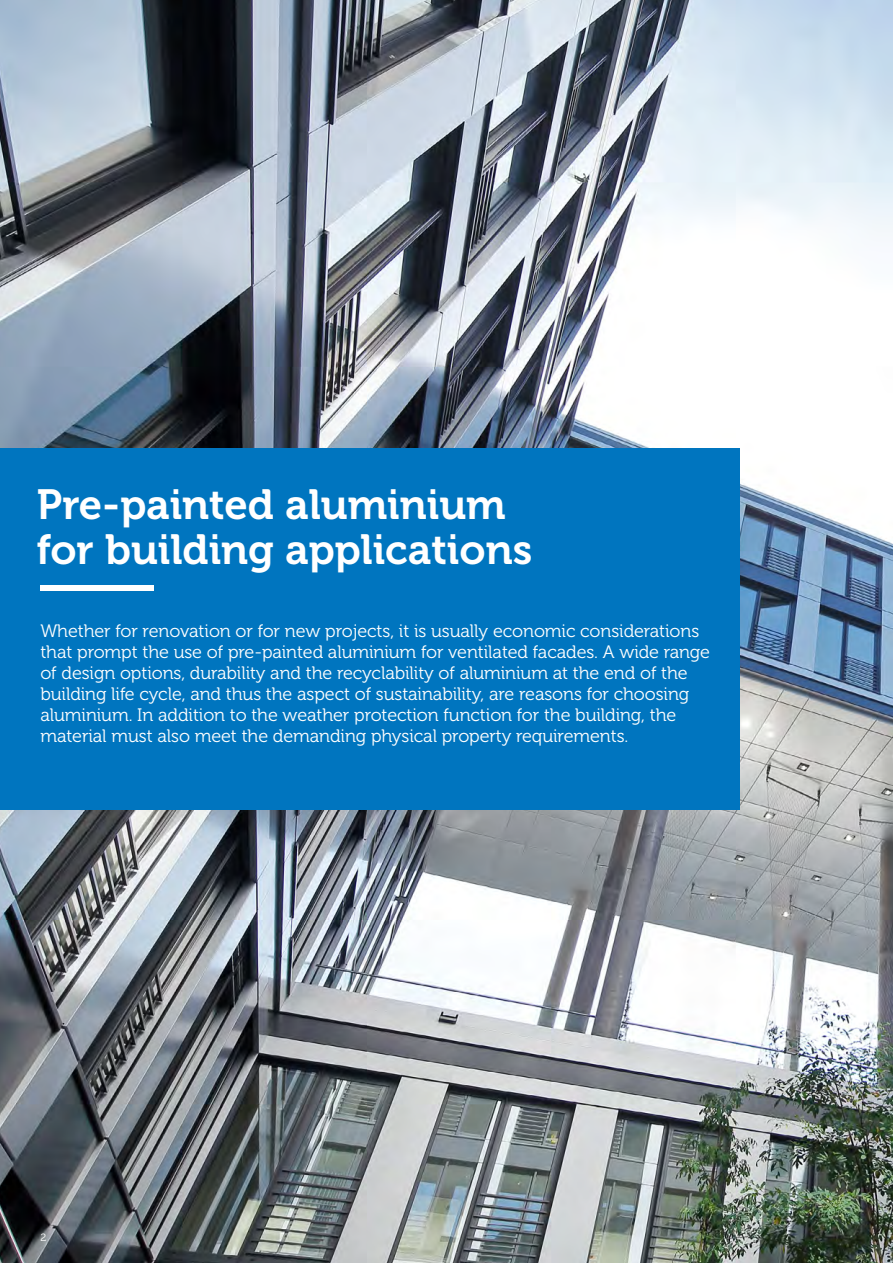
<style>
.page{position:relative;width:893px;height:1263px;background:#fff}
.page>*{position:absolute;margin:0;border:0;box-sizing:border-box;transform-origin:0 0}
.t1{font:42px/45px "Museo 700";color:#fff}
.t2{font:18px/21px "Museo 300";letter-spacing:-.005em;color:#fff}
.t3{font:10.5px "Museo 300";color:#fff}
</style>
<div class="page">
<img style="left:0;top:0;width:893px;height:1263px">
<div style="left:0;top:448px;width:739px;height:361px;background:#0075bf"></div>
<div style="left:40px;top:585px;width:113px;height:6px;background:#fff"></div>
<h1 class="t1" style="left:37px;top:482px;width:497px">Pre-painted aluminium for building applications</h1>
<p class="t2" style="left:40px;top:620px;width:671px">Whether for renovation or for new projects, it is usually economic considerations that prompt the use of pre-painted aluminium for ventilated facades. A wide range of design options, durability and the recyclability of aluminium at the end of the building life cycle, and thus the aspect of sustainability, are reasons for choosing aluminium. In addition to the weather protection function for the building, the material must also meet the demanding physical property requirements.</p>
<p class="t3" style="left:40px;top:1232px;width:7px">2</p>
</div>
